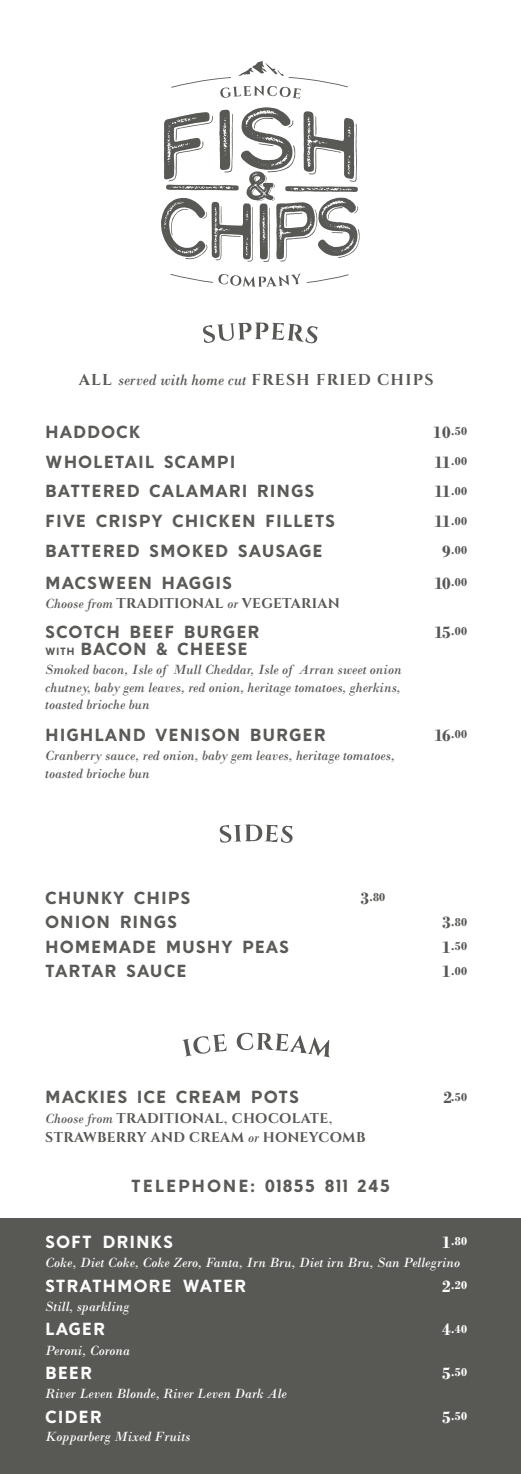
<style>
.page{position:relative;width:521px;height:1474px;background:#fff}
.page>*{position:absolute;margin:0;border:0;box-sizing:border-box;transform-origin:0 0}
.t1{font:17.5px "S&S Grey Hood Eleven";letter-spacing:.05em;color:#585955}
.t2{font:17.5px "S&S Grey Hood Eleven";letter-spacing:.05em;color:#fff}
.t3{font:17.5px "S&S Grey Hood Eleven";letter-spacing:.09em;color:#585955}
.t4{font:15.75px "Cinzel";letter-spacing:.075em;color:#585955}
.t5{font:italic 14px/17.5px "Bodoni";color:#585955;text-align:justify}
.t6{font:italic 14px "Bodoni";color:#fff}
.t7{font:14px/19.2px "Cinzel";letter-spacing:.02em;color:#585955}
.t8{font:700 12.25px "Bodoni";letter-spacing:.025em;color:#585955}
.t9{font:700 12.25px "Bodoni";letter-spacing:.025em;color:#fff}
.s1{font-family:"Bodoni";font-style:italic}
.s2{font-size:17.5px}
.s3{font-size:10.5px}
.s4{font-family:"Bodoni"}
</style>
<div class="page">
<div style="left:0;top:1218px;width:521px;height:255px;background:#585955"></div>
<svg style="left:307px;top:274px;width:42px;height:9px"></svg>
<svg style="left:170px;top:273px;width:131px;height:14px"></svg>
<svg style="left:161px;top:107px;width:198px;height:155px"></svg>
<svg style="left:171px;top:61px;width:177px;height:38px"></svg>
<svg style="left:203px;top:322px;width:114px;height:21px"></svg>
<svg style="left:220px;top:824px;width:73px;height:19px"></svg>
<svg style="left:182px;top:1034px;width:45px;height:22px"></svg>
<svg style="left:237px;top:1032px;width:93px;height:25px"></svg>
<p class="t4" style="left:79px;top:370px;width:356px">ALL <span class="s1">served with home cut</span> FRESH FRIED CHIPS</p>
<p class="t1" style="left:45px;top:422px;width:97px">HADDOCK</p>
<p class="t8" style="left:433px;top:424px;width:35px"><span class="s2">10</span>.50</p>
<p class="t1" style="left:45px;top:451px;width:192px">WHOLETAIL SCAMPI</p>
<p class="t8" style="left:434px;top:454px;width:34px"><span class="s2">11</span>.00</p>
<p class="t1" style="left:45px;top:481px;width:271px">BATTERED CALAMARI RINGS</p>
<p class="t8" style="left:434px;top:483px;width:34px"><span class="s2">11</span>.00</p>
<p class="t1" style="left:45px;top:511px;width:291px">FIVE CRISPY CHICKEN FILLETS</p>
<p class="t8" style="left:434px;top:513px;width:34px"><span class="s2">11</span>.00</p>
<p class="t1" style="left:45px;top:541px;width:279px">BATTERED SMOKED SAUSAGE</p>
<p class="t8" style="left:442px;top:543px;width:26px"><span class="s2">9</span>.00</p>
<p class="t1" style="left:45px;top:572px;width:188px">MACSWEEN HAGGIS</p>
<p class="t8" style="left:434px;top:574px;width:34px"><span class="s2">10</span>.00</p>
<p class="t7" style="left:45px;top:594px;width:296px"><span class="s1">Choose from</span> TRADITIONAL <span class="s1">or</span> VEGETARIAN</p>
<p class="t1" style="left:45px;top:621px;width:216px">SCOTCH BEEF BURGER</p>
<p class="t8" style="left:434px;top:623px;width:34px"><span class="s2">15</span>.00</p>
<p class="t1" style="left:45px;top:639px;width:204px"><span class="s3">WITH</span> BACON &amp; CHEESE</p>
<p class="t5" style="left:45px;top:661px;width:358px">Smoked bacon, Isle of Mull Cheddar, Isle of Arran sweet onion chutney, baby gem leaves, red onion, heritage tomatoes, gherkins, toasted brioche bun</p>
<p class="t1" style="left:45px;top:724px;width:282px">HIGHLAND VENISON BURGER</p>
<p class="t8" style="left:434px;top:727px;width:34px"><span class="s2">16</span>.00</p>
<p class="t5" style="left:45px;top:746px;width:351px">Cranberry sauce, red onion, baby gem leaves, heritage tomatoes, toasted brioche bun</p>
<p class="t1" style="left:45px;top:887px;width:147px">CHUNKY CHIPS</p>
<p class="t8" style="left:360px;top:889px;width:26px"><span class="s2">3</span>.80</p>
<p class="t1" style="left:45px;top:912px;width:133px">ONION RINGS</p>
<p class="t8" style="left:442px;top:914px;width:26px"><span class="s2">3</span>.80</p>
<p class="t1" style="left:45px;top:936px;width:245px">HOMEMADE MUSHY PEAS</p>
<p class="t8" style="left:442px;top:938px;width:26px"><span class="s2">1</span>.50</p>
<p class="t1" style="left:45px;top:961px;width:143px">TARTAR SAUCE</p>
<p class="t8" style="left:442px;top:963px;width:26px"><span class="s2">1</span>.00</p>
<p class="t1" style="left:45px;top:1087px;width:255px">MACKIES ICE CREAM POTS</p>
<p class="t8" style="left:443px;top:1089px;width:25px"><span class="s2">2</span>.50</p>
<p class="t7" style="left:45px;top:1108px;width:322px"><span class="s1">Choose from</span> TRADITIONAL<span class="s4">,</span> CHOCOLATE<span class="s4">,<br></span>STRAWBERRY AND CREAM <span class="s1">or</span> HONEYCOMB</p>
<p class="t3" style="left:131px;top:1175px;width:260px">TELEPHONE: 01855 811 245</p>
<p class="t2" style="left:45px;top:1231px;width:129px">SOFT DRINKS</p>
<p class="t9" style="left:442px;top:1233px;width:26px"><span class="s2">1</span>.80</p>
<p class="t6" style="left:45px;top:1254px;width:416px">Coke, Diet Coke, Coke Zero, Fanta, Irn Bru, Diet irn Bru, San Pellegrino</p>
<p class="t2" style="left:45px;top:1275px;width:203px">STRATHMORE WATER</p>
<p class="t9" style="left:442px;top:1277px;width:26px"><span class="s2">2</span>.20</p>
<p class="t6" style="left:45px;top:1297px;width:86px">Still, sparkling</p>
<p class="t2" style="left:45px;top:1319px;width:61px">LAGER</p>
<p class="t9" style="left:442px;top:1321px;width:26px"><span class="s2">4</span>.40</p>
<p class="t6" style="left:45px;top:1341px;width:86px">Peroni, Corona</p>
<p class="t2" style="left:45px;top:1362px;width:48px">BEER</p>
<p class="t9" style="left:442px;top:1365px;width:26px"><span class="s2">5</span>.50</p>
<p class="t6" style="left:45px;top:1385px;width:243px">River Leven Blonde, River Leven Dark Ale</p>
<p class="t2" style="left:45px;top:1406px;width:58px">CIDER</p>
<p class="t9" style="left:442px;top:1408px;width:26px"><span class="s2">5</span>.50</p>
<p class="t6" style="left:45px;top:1428px;width:147px">Kopparberg Mixed Fruits</p>
</div>
